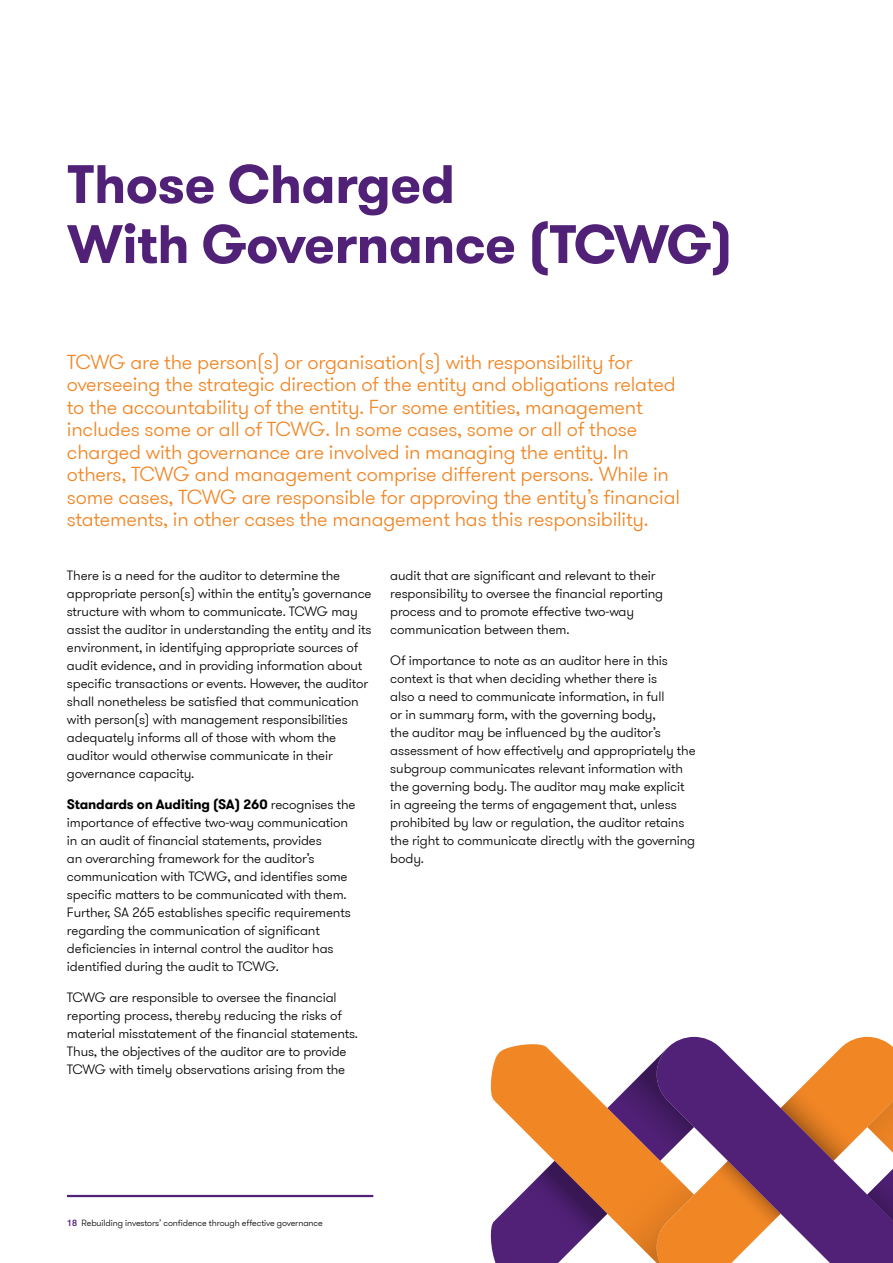
<style>
.page{position:relative;width:893px;height:1263px;background:#fff}
.page>*{position:absolute;margin:0;border:0;box-sizing:border-box;transform-origin:0 0}
.t1{font:700 54px/60px "GT Walsheim Pro";letter-spacing:-.01em;color:#512178}
.t2{font:300 20.25px/22.5px "GT Walsheim Pro";letter-spacing:-.01em;color:#f18625}
.t3{font:300 13.5px/18px "GT Walsheim Pro";letter-spacing:-.01em;color:#000}
.t4{font:300 9px "GT Walsheim Pro";letter-spacing:-.01em;color:#000}
.s1{font-weight:700}
.s2{font-weight:500;color:#512178}
</style>
<div class="page">
<hr style="left:67px;top:1195px;width:306px;height:2px;background:#512178">
<svg style="left:490px;top:1037px;width:403px;height:226px"></svg>
<h1 class="t1" style="left:67px;top:155px;width:667px">Those Charged<br>With Governance (TCWG)</h1>
<p class="t2" style="left:67px;top:351px;width:615px">TCWG are the person(s) or organisation(s) with responsibility for overseeing the strategic direction of the entity and obligations related to the accountability of the entity. For some entities, management includes some or all of TCWG. In some cases, some or all of those charged with governance are involved in managing the entity. In others, TCWG and management comprise different persons. While in some cases, TCWG are responsible for approving the entity’s financial statements, in other cases the management has this responsibility.</p>
<p class="t3" style="left:67px;top:567px;width:306px">There is a need for the auditor to determine the appropriate person(s) within the entity’s governance structure with whom to communicate. TCWG may assist the auditor in understanding the entity and its environment, in identifying appropriate sources of audit evidence, and in providing information about specific transactions or events. However, the auditor shall nonetheless be satisfied that communication with person(s) with management responsibilities adequately informs all of those with whom the auditor would otherwise communicate in their governance capacity.</p>
<p class="t3" style="left:67px;top:796px;width:290px"><span class="s1">Standards on Auditing (SA) 260</span> recognises the importance of effective two-way communication in an audit of financial statements, provides<br>an overarching framework for the auditor’s communication with TCWG, and identifies some specific matters to be communicated with them.<br>Further, SA 265 establishes specific requirements regarding the communication of significant deficiencies in internal control the auditor has identified during the audit to TCWG.</p>
<p class="t3" style="left:67px;top:988px;width:293px">TCWG are responsible to oversee the financial reporting process, thereby reducing the risks of material misstatement of the financial statements.<br>Thus, the objectives of the auditor are to provide TCWG with timely observations arising from the</p>
<p class="t3" style="left:390px;top:567px;width:274px">audit that are significant and relevant to their responsibility to oversee the financial reporting process and to promote effective two-way communication between them.</p>
<p class="t3" style="left:390px;top:652px;width:307px">Of importance to note as an auditor here in this context is that when deciding whether there is<br>also a need to communicate information, in full<br>or in summary form, with the governing body,<br>the auditor may be influenced by the auditor’s assessment of how effectively and appropriately the subgroup communicates relevant information with the governing body. The auditor may make explicit in agreeing the terms of engagement that, unless prohibited by law or regulation, the auditor retains the right to communicate directly with the governing body.</p>
<p class="t4" style="left:67px;top:1217px;width:257px"><span class="s2">18</span> Rebuilding investors’ confidence through effective governance</p>
</div>
